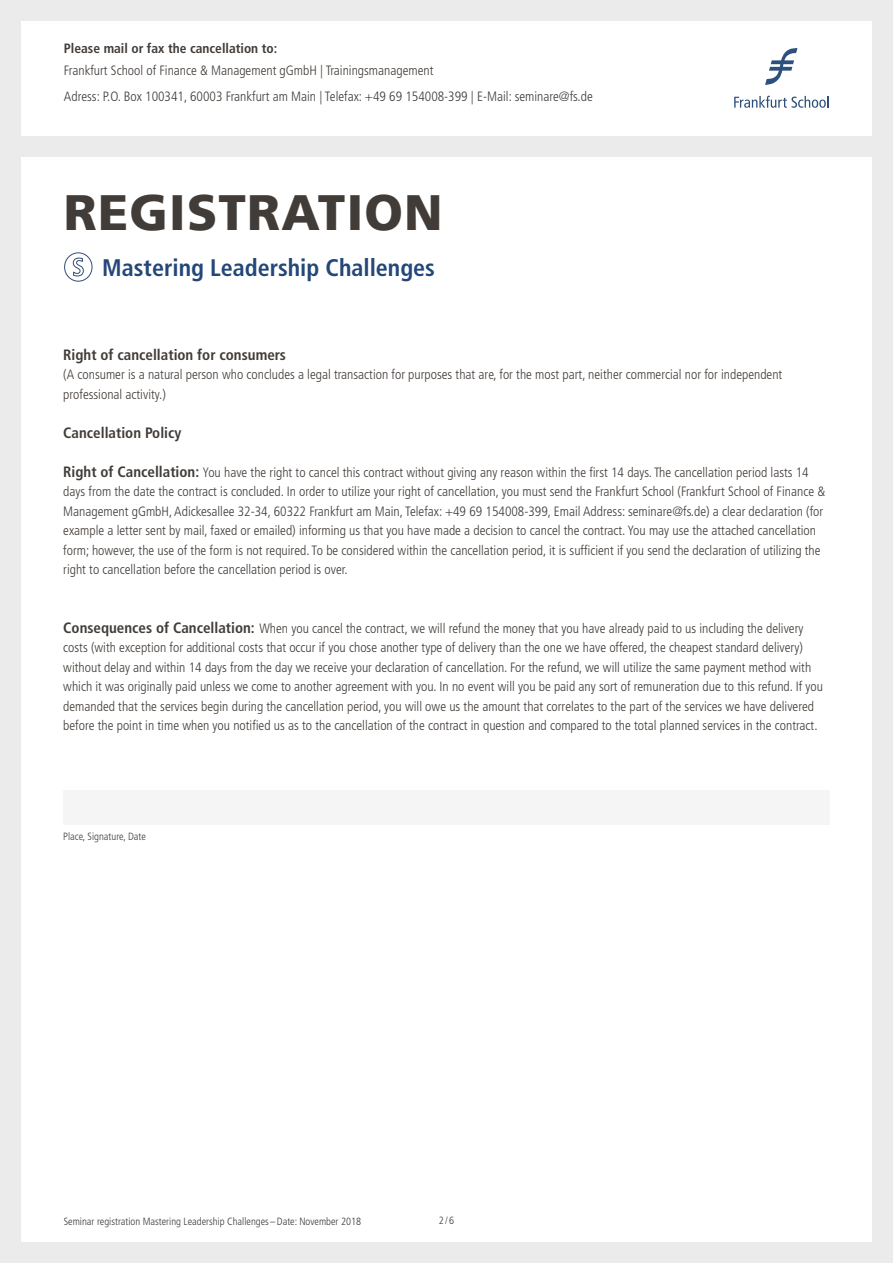
<style>
.page{position:relative;width:893px;height:1263px;background:#ebebeb}
.page>*{position:absolute;margin:0;border:0;box-sizing:border-box;transform-origin:0 0}
.t1{font:900 49.5px "Frutiger LT Arabic 75";letter-spacing:.025em;color:#413c38}
.t2{font:700 condensed 24px "Frutiger LT Std";color:#244779}
.t3{font:700 condensed 15px "Frutiger LT Std";color:#413c38}
.t4{font:300 condensed 13.5px/19.5px "Frutiger LT Std";color:#413c38}
.t5{font:700 condensed 13.5px "Frutiger LT Std";color:#413c38}
.t6{font:300 condensed 10.5px "Frutiger LT Std";color:#3b3b3a}
.t7{font:300 condensed 10.5px "Frutiger LT Std";color:#413c38}
.s1{font-weight:700;font-size:15px}
</style>
<div class="page">
<div style="left:21px;top:157px;width:851px;height:1085px;background:#fff"></div>
<div style="left:21px;top:21px;width:851px;height:115px;background:#fff"></div>
<svg style="left:765px;top:48px;width:33px;height:37px"></svg>
<svg style="left:734px;top:96px;width:95px;height:12px"></svg>
<div style="left:63px;top:790px;width:767px;height:34px;background:#f5f5f5"></div>
<div style="left:64px;top:252px;width:28px;height:30px;border:1px solid #314d78;border-radius:50%"></div>
<svg style="left:73px;top:257px;width:11px;height:20px"></svg>
<p class="t5" style="left:64px;top:40px;width:215px">Please mail or fax the cancellation to:</p>
<p class="t4" style="left:64px;top:58px;width:530px;line-height:25.5px">Frankfurt School of Finance &amp; Management gGmbH | Trainingsmanagement<br>Adress: P.O. Box 100341, 60003 Frankfurt am Main | Telefax: +49 69 154008-399 | E-Mail: seminare@fs.de</p>
<h1 class="t1" style="left:64px;top:184px;width:380px">REGISTRATION</h1>
<h2 class="t2" style="left:102px;top:253px;width:334px">Mastering Leadership Challenges</h2>
<p class="t3" style="left:63px;top:346px;width:224px">Right of cancellation for consumers</p>
<p class="t4" style="left:63px;top:365px;width:721px">(A consumer is a natural person who concludes a legal transaction for purposes that are, for the most part, neither commercial nor for independent professional activity.)</p>
<p class="t3" style="left:63px;top:424px;width:120px">Cancellation Policy</p>
<p class="t4" style="left:63px;top:463px;width:763px"><span class="s1">Right of Cancellation:</span> You have the right to cancel this contract without giving any reason within the first 14 days. The cancellation period lasts 14 days from the date the contract is concluded. In order to utilize your right of cancellation, you must send the Frankfurt School (Frankfurt School of Finance &amp; Management gGmbH, Adickesallee 32-34, 60322 Frankfurt am Main, Telefax: +49 69 154008-399, Email Address: seminare@fs.de) a clear declaration (for example a letter sent by mail, faxed or emailed) informing us that you have made a decision to cancel the contract. You may use the attached cancellation form; however, the use of the form is not required. To be considered within the cancellation period, it is sufficient if you send the declaration of utilizing the right to cancellation before the cancellation period is over.</p>
<p class="t4" style="left:63px;top:619px;width:761px"><span class="s1">Consequences of Cancellation:</span> When you cancel the contract, we will refund the money that you have already paid to us including the delivery costs (with exception for additional costs that occur if you chose another type of delivery than the one we have offered, the cheapest standard delivery) without delay and within 14 days from the day we receive your declaration of cancellation. For the refund, we will utilize the same payment method with which it was originally paid unless we come to another agreement with you. In no event will you be paid any sort of remuneration due to this refund. If you demanded that the services begin during the cancellation period, you will owe us the amount that correlates to the part of the services we have delivered before the point in time when you notified us as to the cancellation of the contract in question and compared to the total planned services in the contract.</p>
<p class="t7" style="left:63px;top:830px;width:84px">Place, Signature, Date</p>
<p class="t6" style="left:64px;top:1215px;width:299px">Seminar registration Mastering Leadership Challenges –Date: November 2018</p>
<p class="t7" style="left:439px;top:1214px;width:17px">2/6</p>
</div>
